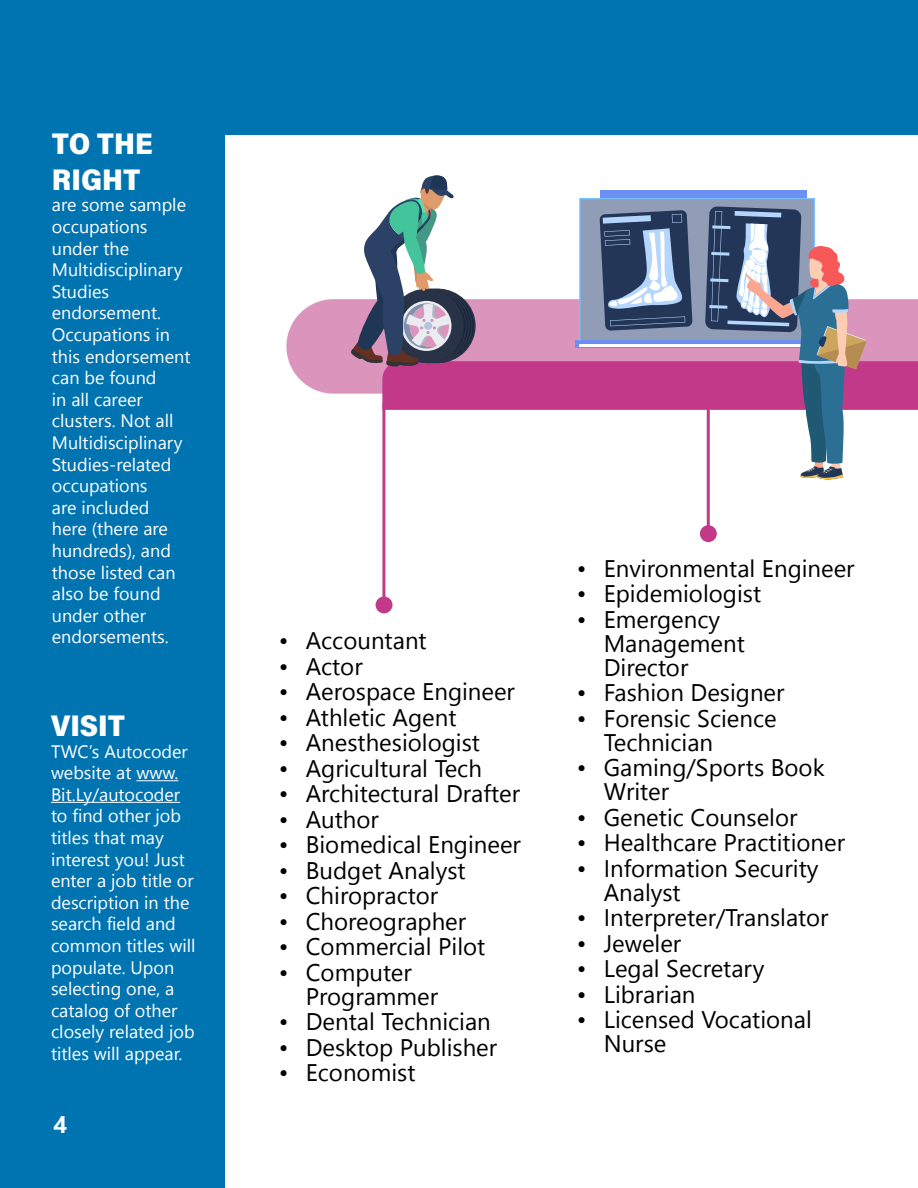
<style>
.page{position:relative;width:918px;height:1188px;background:#fff}
.page>*{position:absolute;margin:0;border:0;box-sizing:border-box;transform-origin:0 0}
.t1{font:30px/36px "Acumin Variable Concept";color:#fff}
.t2{font:24px/24px "Nirmala UI";color:#000}
.t3{font:700 24px "Nirmala UI";color:#fff}
.t4{font:18px/21.6px "Nirmala UI";color:#fff}
</style>
<div class="page">
<div style="left:0;top:0;width:224px;height:1188px;background:#0074b1"></div>
<div style="left:0;top:0;width:918px;height:134px;background:#0074b1"></div>
<svg style="left:286px;top:299px;width:65px;height:95px;fill:#db95bd"></svg>
<div style="left:376px;top:596px;width:16px;height:17px;background:#c13988;border-radius:50%"></div>
<hr style="left:382px;top:403px;width:3px;height:202px;background:#c13988">
<div style="left:700px;top:525px;width:17px;height:17px;background:#c13988;border-radius:50%"></div>
<hr style="left:707px;top:381px;width:3px;height:153px;background:#c13988">
<hr style="left:136px;top:780px;width:42px;height:1px;background:#fff">
<hr style="left:51px;top:802px;width:129px;height:1px;background:#fff">
<svg style="left:351px;top:175px;width:567px;height:305px"></svg>
<p class="t1" style="left:52px;top:124px;width:102px">TO THE<br>RIGHT</p>
<p class="t4" style="left:52px;top:193px;width:140px">are some sample occupations under the<br>Multidisciplinary<br>Studies endorsement.<br>Occupations in this endorsement can be found<br>in all career clusters. Not all<br>Multidisciplinary<br>Studies-related occupations<br>are included<br>here (there are hundreds), and those listed can also be found under other endorsements.</p>
<p class="t1" style="left:51px;top:706px;width:76px">VISIT</p>
<p class="t4" style="left:51px;top:739px;width:146px">TWC’s Autocoder website at www.<br>Bit.Ly/autocoder to find other job titles that may interest you! Just enter a job title or description in the search field and common titles will populate. Upon selecting one, a catalog of other closely related job titles will appear.</p>
<p class="t3" style="left:53px;top:1104px;width:15px">4</p>
<p class="t2" style="left:279px;top:627px;width:149px">• Accountant</p>
<p class="t2" style="left:279px;top:653px;width:85px">• Actor</p>
<p class="t2" style="left:279px;top:678px;width:238px">• Aerospace Engineer</p>
<p class="t2" style="left:279px;top:704px;width:179px">• Athletic Agent</p>
<p class="t2" style="left:279px;top:729px;width:203px">• Anesthesiologist</p>
<p class="t2" style="left:279px;top:755px;width:205px">• Agricultural Tech</p>
<p class="t2" style="left:279px;top:780px;width:243px">• Architectural Drafter</p>
<p class="t2" style="left:279px;top:806px;width:102px">• Author</p>
<p class="t2" style="left:279px;top:831px;width:244px">• Biomedical Engineer</p>
<p class="t2" style="left:279px;top:857px;width:188px">• Budget Analyst</p>
<p class="t2" style="left:279px;top:882px;width:161px">• Chiropractor</p>
<p class="t2" style="left:279px;top:908px;width:189px">• Choreographer</p>
<p class="t2" style="left:279px;top:933px;width:208px">• Commercial Pilot</p>
<p class="t2" style="left:306px;top:959px;width:134px;text-indent:-27px">• Computer<br>Programmer</p>
<p class="t2" style="left:279px;top:1008px;width:214px">• Dental Technician</p>
<p class="t2" style="left:279px;top:1034px;width:220px">• Desktop Publisher</p>
<p class="t2" style="left:279px;top:1059px;width:138px">• Economist</p>
<p class="t2" style="left:577px;top:555px;width:279px">• Environmental Engineer</p>
<p class="t2" style="left:577px;top:580px;width:186px">• Epidemiologist</p>
<p class="t2" style="left:604px;top:606px;width:143px;text-indent:-27px">• Emergency<br>Management<br>Director</p>
<p class="t2" style="left:577px;top:679px;width:209px">• Fashion Designer</p>
<p class="t2" style="left:604px;top:705px;width:175px;text-indent:-27px">• Forensic Science<br>Technician</p>
<p class="t2" style="left:604px;top:754px;width:222px;text-indent:-27px">• Gaming/Sports Book<br>Writer</p>
<p class="t2" style="left:577px;top:804px;width:222px">• Genetic Counselor</p>
<p class="t2" style="left:577px;top:829px;width:270px">• Healthcare Practitioner</p>
<p class="t2" style="left:604px;top:855px;width:216px;text-indent:-27px">• Information Security<br>Analyst</p>
<p class="t2" style="left:577px;top:904px;width:253px">• Interpreter/Translator</p>
<p class="t2" style="left:577px;top:930px;width:106px">• Jeweler</p>
<p class="t2" style="left:577px;top:955px;width:189px">• Legal Secretary</p>
<p class="t2" style="left:577px;top:981px;width:120px">• Librarian</p>
<p class="t2" style="left:604px;top:1006px;width:210px;text-indent:-27px">• Licensed Vocational<br>Nurse</p>
</div>
